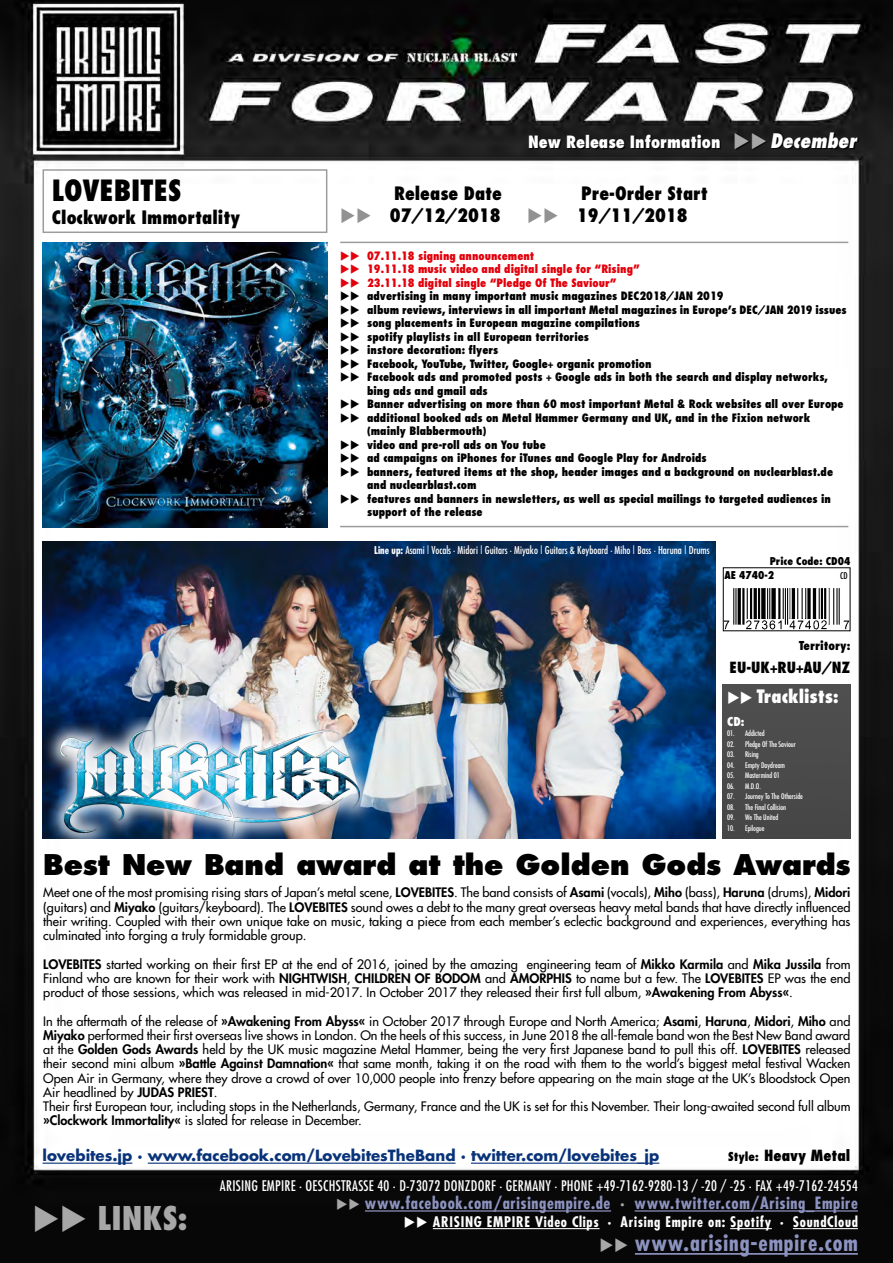
<style>
.page{position:relative;width:893px;height:1263px;background:#fff}
.page>*{position:absolute;margin:0;border:0;box-sizing:border-box;transform-origin:0 0}
.t1{font:800 condensed 31.8px "Futura";color:#a7a7a8}
.t2{font:800 condensed 28.5px "Futura";color:#000}
.t3{font:800 27.75px "Futura";color:#000}
.t4{font:700 condensed 22.5px "Futura";letter-spacing:.04em;color:#8d93c0}
.t5{font:800 condensed 18px "Futura";color:#000}
.t6{font:800 condensed 18px "Futura";color:#fff}
.t7{font:700 condensed 16.5px "Futura";letter-spacing:.04em;color:#8d93c0}
.t8{font:800 condensed 16.5px "Futura";color:#fff}
.t9{font:700 15px "Futura";color:#093379}
.t10{font:800 condensed 15px "Futura";color:#000}
.t11{font:condensed 14.25px "Futura";letter-spacing:.02em;color:#fff}
.t12{font:700 condensed 14.25px "Futura";letter-spacing:.05em;color:#fff}
.t13{font:12.75px/14.2px "Futura";color:#000;text-align:justify}
.t14{font:800 condensed 12px "Futura";color:#000}
.t15{font:800 condensed 12px "Futura";color:#fff}
.t16{font:800 condensed 11.25px/13.5px "Futura";color:#000}
.t17{font:800 condensed 11.25px "Futura";color:#e3000b}
.t18{font:condensed 10.5px "Futura";color:#fff}
.t19{font:800 condensed 10.5px "Futura";color:#000}
.t20{font:condensed 9px "Futura";color:#000}
.t21{font:condensed 7.5px "Futura";color:#fff}
.s1{color:#919291}
.s2{color:#a7a7a8}
.s3{font-style:italic;font-size:19.5px}
.s4{font-weight:700}
.s5{font-weight:800}
.s6{font-size:12px}
</style>
<div class="page">
<img style="left:0;top:0;width:893px;height:1263px">
<img style="left:43px;top:242px;width:284px;height:285px">
<div style="left:530px;top:133px;width:329px;height:17px;background:#000;opacity:.81"></div>
<hr style="left:340px;top:242px;width:508px;height:1px;background:#9c9c9d">
<hr style="left:340px;top:526px;width:508px;height:1px;background:#9c9c9d">
<hr style="left:43px;top:1162px;width:89px;height:2px;background:#093379">
<hr style="left:148px;top:1162px;width:308px;height:2px;background:#093379">
<hr style="left:471px;top:1162px;width:188px;height:2px;background:#093379">
<div style="left:43px;top:169px;width:284px;height:64px;border:2px solid #9c9c9d"></div>
<div style="left:723px;top:685px;width:127px;height:154px;background:#4b4b4b"></div>
<hr style="left:365px;top:1210px;width:246px;height:1px;background:#8d93c0">
<hr style="left:635px;top:1210px;width:223px;height:1px;background:#8d93c0">
<hr style="left:433px;top:1228px;width:167px;height:1px;background:#fff">
<hr style="left:730px;top:1228px;width:42px;height:1px;background:#fff">
<hr style="left:793px;top:1228px;width:65px;height:1px;background:#fff">
<hr style="left:635px;top:1253px;width:223px;height:2px;background:#8d93c0">
<img style="left:725px;top:588px;width:123px;height:41px">
<img style="left:43px;top:541px;width:672px;height:298px">
<img style="left:36px;top:718px;width:351px;height:131px">
<h2 class="t2" style="left:52px;top:172px;width:131px">LOVEBITES</h2>
<h3 class="t5" style="left:52px;top:206px;width:190px">Clockwork Immortality</h3>
<h3 class="t5" style="left:394px;top:181px;width:109px">Release Date</h3>
<h3 class="t5" style="left:340px;top:204px;width:162px"><span class="s1">◆◆</span> 07/12/2018</h3>
<p class="t8" style="left:528px;top:131px;width:330px">New Release Information <span class="s2">◆◆</span><span class="s3">December</span></p>
<h3 class="t5" style="left:581px;top:181px;width:128px">Pre-Order Start</h3>
<h3 class="t5" style="left:527px;top:204px;width:162px"><span class="s1">◆◆</span> 19/11/2018</h3>
<p class="t17" style="left:340px;top:249px;width:196px">◆◆ 07.11.18 signing announcement</p>
<p class="t17" style="left:340px;top:262px;width:301px">◆◆ 19.11.18 music video and digital single for “Rising”</p>
<p class="t17" style="left:340px;top:276px;width:278px">◆◆ 23.11.18 digital single “Pledge Of The Saviour”</p>
<p class="t16" style="left:340px;top:289px;width:385px">◆◆ advertising in many important music magazines DEC2018/JAN 2019</p>
<p class="t16" style="left:340px;top:303px;width:508px">◆◆ album reviews, interviews in all important Metal magazines in Europe’s DEC/JAN 2019 issues</p>
<p class="t16" style="left:340px;top:316px;width:301px">◆◆ song placements in European magazine compilations</p>
<p class="t16" style="left:340px;top:330px;width:250px">◆◆ spotify playlists in all European territories</p>
<p class="t16" style="left:340px;top:343px;width:160px">◆◆ instore decoration: flyers</p>
<p class="t16" style="left:340px;top:357px;width:313px">◆◆ Facebook, YouTube, Twitter, Google+ organic promotion</p>
<p class="t16" style="left:367px;top:370px;width:462px;text-indent:-27px">◆◆ Facebook ads and promoted posts + Google ads in both the search and display networks, bing ads and gmail ads</p>
<p class="t16" style="left:340px;top:397px;width:505px">◆◆ Banner advertising on more than 60 most important Metal &amp; Rock websites all over Europe</p>
<p class="t16" style="left:367px;top:411px;width:444px;text-indent:-27px">◆◆ additional booked ads on Metal Hammer Germany and UK, and in the Fixion network (mainly Blabbermouth)</p>
<p class="t16" style="left:340px;top:438px;width:207px">◆◆ video and pre-roll ads on You tube</p>
<p class="t16" style="left:340px;top:451px;width:368px">◆◆ ad campaigns on iPhones for iTunes and Google Play for Androids</p>
<p class="t16" style="left:367px;top:465px;width:467px;text-indent:-27px">◆◆ banners, featured items at the shop, header images and a background on nuclearblast.de and nuclearblast.com</p>
<p class="t16" style="left:367px;top:492px;width:465px;text-indent:-27px">◆◆ features and banners in newsletters, as well as special mailings to targeted audiences in support of the release</p>
<p class="t18" style="left:374px;top:543px;width:337px"><span class="s4">Line up:</span> Asami | Vocals · Midori | Guitars · Miyako | Guitars &amp; Keyboard · Miho | Bass · Haruna | Drums</p>
<p class="t19" style="left:770px;top:555px;width:82px">Price Code: CD04</p>
<p class="t19" style="left:724px;top:568px;width:51px">AE 4740-2</p>
<p class="t20" style="left:840px;top:570px;width:9px">CD</p>
<p class="t14" style="left:799px;top:638px;width:53px">Territory:</p>
<p class="t10" style="left:730px;top:657px;width:122px">EU-UK+RU+AU/NZ</p>
<h3 class="t6" style="left:727px;top:685px;width:113px">◆◆ Tracklists:</h3>
<p class="t15" style="left:727px;top:714px;width:19px">CD:</p>
<p class="t21" style="left:727px;top:729px;width:39px">01. Addicted</p>
<p class="t21" style="left:727px;top:739px;width:70px">02. Pledge Of The Saviour</p>
<p class="t21" style="left:727px;top:750px;width:33px">03. Rising</p>
<p class="t21" style="left:727px;top:760px;width:59px">04. Empty Daydream</p>
<p class="t21" style="left:727px;top:771px;width:54px">05. Mastermind 01</p>
<p class="t21" style="left:727px;top:781px;width:35px">06. M.D.O.</p>
<p class="t21" style="left:727px;top:792px;width:77px">07. Journey To The Otherside</p>
<p class="t21" style="left:727px;top:802px;width:60px">08. The Final Collision</p>
<p class="t21" style="left:727px;top:813px;width:53px">09. We The United</p>
<p class="t21" style="left:727px;top:823px;width:39px">10. Epilogue</p>
<h3 class="t3" style="left:43px;top:847px;width:809px">Best New Band award at the Golden Gods Awards</h3>
<p class="t13" style="left:43px;top:885px;width:809px">Meet one of the most promising rising stars of Japan’s metal scene, <span class="s5">LOVEBITES</span>. The band consists of <span class="s5">Asami</span> (vocals), <span class="s5">Miho</span> (bass), <span class="s5">Haruna</span> (drums), <span class="s5">Midori </span>(guitars) and <span class="s5">Miyako</span> (guitars/keyboard). The <span class="s5">LOVEBITES</span> sound owes a debt to the many great overseas heavy metal bands that have directly influenced their writing. Coupled with their own unique take on music, taking a piece from each member’s eclectic background and experiences, everything has culminated into forging a truly formidable group.</p>
<p class="t13" style="left:43px;top:957px;width:809px"><span class="s5">LOVEBITES</span> started working on their first EP at the end of 2016, joined by the amazing engineering team of <span class="s5">Mikko Karmila</span> and <span class="s5">Mika Jussila</span> from Finland who are known for their work with <span class="s5">NIGHTWISH</span>, <span class="s5">CHILDREN OF BODOM</span> and <span class="s5">AMORPHIS</span> to name but a few. The <span class="s5">LOVEBITES</span> EP was the end product of those sessions, which was released in mid-2017. In October 2017 they released their first full album, <span class="s5">»Awakening From Abyss«</span>.</p>
<p class="t13" style="left:43px;top:1014px;width:809px;text-align:left">In the aftermath of the release of <span class="s5">»Awakening From Abyss«</span> in October 2017 through Europe and North America; <span class="s5">Asami</span>, <span class="s5">Haruna</span>, <span class="s5">Midori</span>, <span class="s5">Miho</span> and <span class="s5">Miyako</span> performed their first overseas live shows in London. On the heels of this success, in June 2018 the all-female band won the Best New Band award at the <span class="s5">Golden Gods Awards</span> held by the UK music magazine Metal Hammer, being the very first Japanese band to pull this off. <span class="s5">LOVEBITES</span> released their second mini album <span class="s5">»Battle Against Damnation«</span> that same month, taking it on the road with them to the world’s biggest metal festival Wacken Open Air in Germany, where they drove a crowd of over 10,000 people into frenzy before appearing on the main stage at the UK’s Bloodstock Open Air headlined by <span class="s5">JUDAS PRIEST</span>.<br>Their first European tour, including stops in the Netherlands, Germany, France and the UK is set for this November. Their long-awaited second full album <span class="s5">»Clockwork Immortality«</span> is slated for release in December.</p>
<p class="t9" style="left:43px;top:1145px;width:618px">lovebites.jp · www.facebook.com/LovebitesTheBand · twitter.com/lovebites_jp</p>
<p class="t10" style="left:728px;top:1146px;width:124px"><span class="s6">Style:</span> Heavy Metal</p>
<h1 class="t1" style="left:32px;top:1197px;width:156px">◆◆ LINKS:</h1>
<p class="t11" style="left:220px;top:1176px;width:639px">ARISING EMPIRE · OESCHSTRASSE 40 · D-73072 DONZDORF · GERMANY · PHONE +49-7162-9280-13 / -20 / -25 · FAX +49-7162-24554</p>
<p class="t7" style="left:336px;top:1192px;width:523px"><span class="s2">◆◆</span> www.facebook.com/arisingempire.de <span class="s2">·</span> www.twitter.com/Arising_Empire</p>
<p class="t12" style="left:404px;top:1212px;width:455px">◆◆ ARISING EMPIRE Video Clips · Arising Empire on: Spotify · SoundCloud</p>
<h3 class="t4" style="left:599px;top:1228px;width:260px"><span class="s2">◆◆</span> www.arising-empire.com</h3>
</div>
